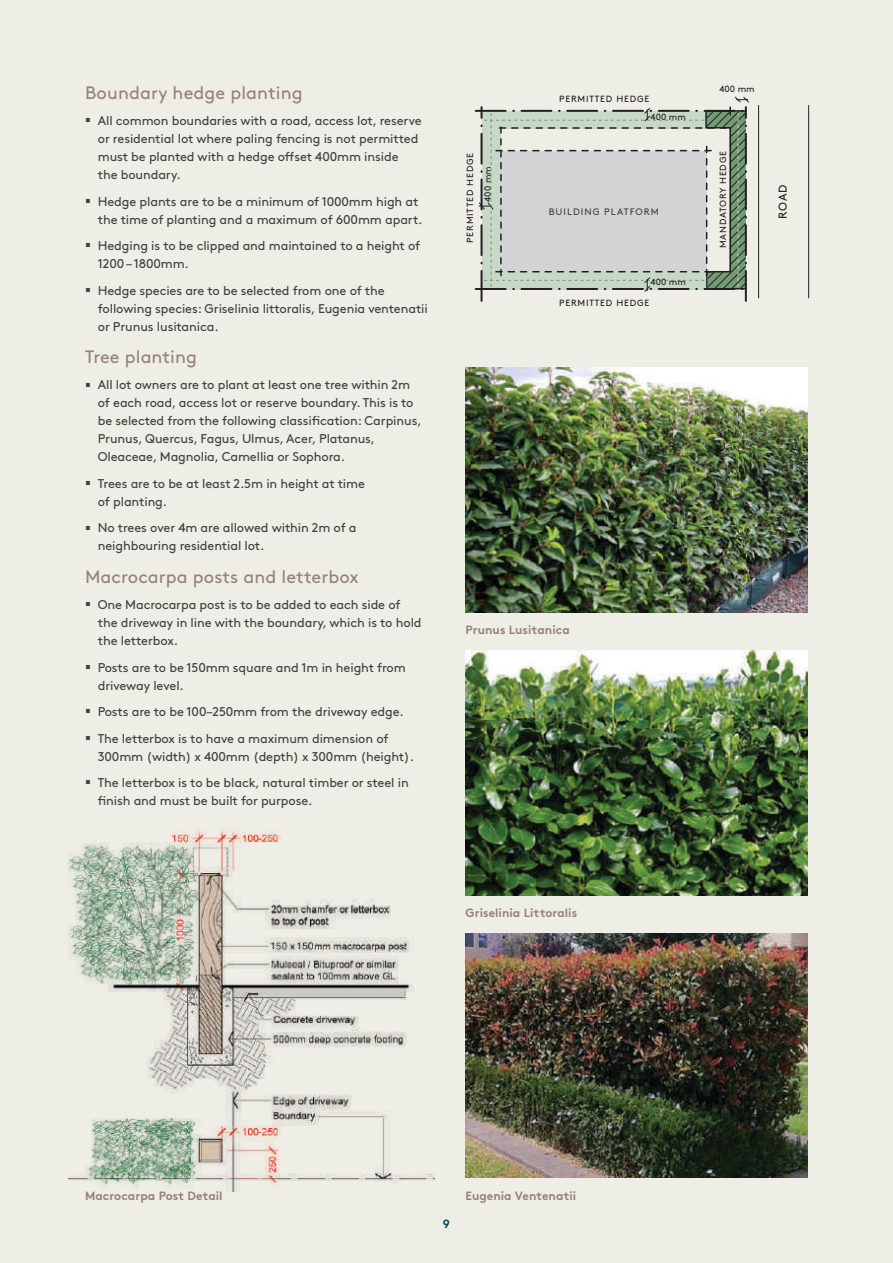
<style>
.page{position:relative;width:893px;height:1263px;background:#eeeee7}
.page>*{position:absolute;margin:0;border:0;box-sizing:border-box;transform-origin:0 0}
.t1{font:51px "Brown";color:#414142;scale:.25 1}
.t2{font:18px "Brown";letter-spacing:.005em;color:#978277}
.t3{font:12.75px/18px "Brown";letter-spacing:-.01em;color:#414142}
.t4{font:700 12px "Brown";letter-spacing:.005em;color:#978277}
.t5{font:700 12px "Brown";color:#005074}
.t6{font:11.55px "Brown";color:#231f20}
.t7{font:9.45px "Brown";letter-spacing:.105em;color:#414142}
.t8{font:9px "Brown";letter-spacing:.085em;color:#231f20}
</style>
<div class="page">
<img style="left:466px;top:651px;width:342px;height:244px">
<img style="left:466px;top:368px;width:342px;height:244px">
<img style="left:466px;top:933px;width:342px;height:245px">
<hr style="left:758px;top:105px;width:1px;height:193px;background:#231f20">
<hr style="left:808px;top:105px;width:1px;height:193px;background:#231f20">
<img style="left:69px;top:827px;width:365px;height:364px">
<svg style="left:476px;top:96px;width:273px;height:205px"></svg>
<h2 class="t2" style="left:85px;top:79px;width:219px">Boundary hedge planting</h2>
<h1 class="t1" style="left:85px;top:77px;width:25px">-</h1>
<p class="t3" style="left:98px;top:111px;width:326px">All common boundaries with a road, access lot, reserve or residential lot where paling fencing is not permitted must be planted with a hedge offset 400mm inside<br>the boundary.</p>
<h1 class="t1" style="left:85px;top:157px;width:25px">-</h1>
<p class="t3" style="left:98px;top:191px;width:326px">Hedge plants are to be a minimum of 1000mm high at the time of planting and a maximum of 600mm apart.</p>
<h1 class="t1" style="left:85px;top:202px;width:25px">-</h1>
<p class="t3" style="left:98px;top:236px;width:324px">Hedging is to be clipped and maintained to a height of<br>1200 – 1800mm.</p>
<h1 class="t1" style="left:85px;top:246px;width:25px">-</h1>
<p class="t3" style="left:98px;top:280px;width:332px">Hedge species are to be selected from one of the following species: Griselinia littoralis, Eugenia ventenatii or Prunus lusitanica.</p>
<h2 class="t2" style="left:85px;top:343px;width:114px">Tree planting</h2>
<h1 class="t1" style="left:85px;top:341px;width:25px">-</h1>
<p class="t3" style="left:98px;top:375px;width:325px">All lot owners are to plant at least one tree within 2m of each road, access lot or reserve boundary. This is to be selected from the following classification: Carpinus, Prunus, Quercus, Fagus, Ulmus, Acer, Platanus, Oleaceae, Magnolia, Camellia or Sophora.</p>
<h1 class="t1" style="left:85px;top:439px;width:25px">-</h1>
<p class="t3" style="left:98px;top:473px;width:269px">Trees are to be at least 2.5m in height at time of planting.</p>
<h1 class="t1" style="left:85px;top:484px;width:25px">-</h1>
<p class="t3" style="left:98px;top:518px;width:260px">No trees over 4m are allowed within 2m of a neighbouring residential lot.</p>
<h2 class="t2" style="left:85px;top:563px;width:275px">Macrocarpa posts and letterbox</h2>
<h1 class="t1" style="left:85px;top:561px;width:25px">-</h1>
<p class="t3" style="left:98px;top:595px;width:325px">One Macrocarpa post is to be added to each side of the driveway in line with the boundary, which is to hold the letterbox.</p>
<h1 class="t1" style="left:85px;top:623px;width:25px">-</h1>
<p class="t3" style="left:98px;top:657px;width:310px">Posts are to be 150mm square and 1m in height from driveway level.</p>
<h1 class="t1" style="left:85px;top:668px;width:25px">-</h1>
<p class="t3" style="left:98px;top:702px;width:308px">Posts are to be 100–250mm from the driveway edge.</p>
<h1 class="t1" style="left:85px;top:694px;width:25px">-</h1>
<p class="t3" style="left:98px;top:728px;width:318px">The letterbox is to have a maximum dimension of<br>300mm (width) x 400mm (depth) x 300mm (height).</p>
<h1 class="t1" style="left:85px;top:739px;width:25px">-</h1>
<p class="t3" style="left:98px;top:773px;width:313px">The letterbox is to be black, natural timber or steel in finish and must be built for purpose.</p>
<p class="t8" style="left:463px;top:243px;width:91px;rotate:-90deg">PERMITTED HEDGE</p>
<p class="t8" style="left:481px;top:202px;width:37px;rotate:-90deg">400 mm</p>
<p class="t8" style="left:559px;top:92px;width:91px">PERMITTED HEDGE</p>
<p class="t8" style="left:650px;top:110px;width:37px">400 mm</p>
<p class="t7" style="left:549px;top:204px;width:112px">BUILDING PLATFORM</p>
<p class="t8" style="left:651px;top:275px;width:37px">400 mm</p>
<p class="t8" style="left:559px;top:296px;width:91px">PERMITTED HEDGE</p>
<p class="t8" style="left:719px;top:82px;width:37px">400 mm</p>
<p class="t8" style="left:716px;top:248px;width:99px;rotate:-90deg">MANDATORY HEDGE</p>
<p class="t6" style="left:774px;top:219px;width:36px;rotate:-90deg">ROAD</p>
<p class="t4" style="left:466px;top:620px;width:106px">Prunus Lusitanica</p>
<p class="t4" style="left:466px;top:903px;width:113px">Griselinia Littoralis</p>
<p class="t4" style="left:85px;top:1186px;width:139px">Macrocarpa Post Detail</p>
<p class="t5" style="left:443px;top:1214px;width:9px">9</p>
<p class="t4" style="left:466px;top:1186px;width:112px">Eugenia Ventenatii</p>
</div>
